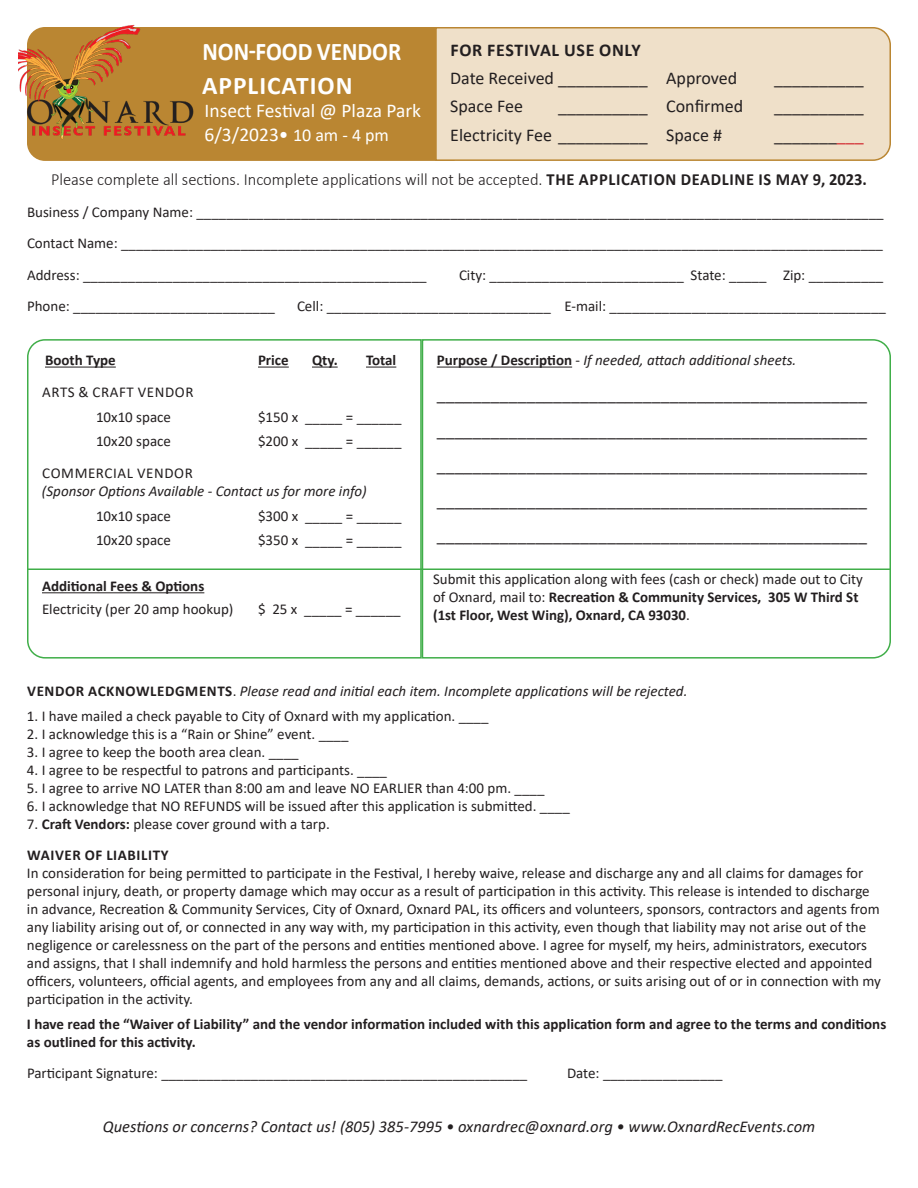
<style>
.page{position:relative;width:918px;height:1188px;background:#fff}
.page>*{position:absolute;margin:0;border:0;box-sizing:border-box;transform-origin:0 0}
.t1{font:700 25.5px "Calibri";color:#fff;scale:.92 1}
.t2{font:700 25.5px "Calibri";letter-spacing:.04em;color:#fff}
.t3{font:19.5px "Calibri";color:#fff}
.t4{font:18px "Calibri";color:#231f20}
.t5{font:700 18px "Calibri";letter-spacing:.04em;color:#231f20}
.t6{font:300 16.95px "Calibri";color:#231f20}
.t7{font:italic 16.5px "Calibri";color:#231f20}
.t8{font:15px/18px "Calibri";color:#231f20}
.t9{font:700 15px/18px "Calibri";color:#231f20}
.t10{font:italic 15px "Calibri";color:#231f20}
.t11{font:15px "Calibri";letter-spacing:.04em;color:#231f20}
.t12{font:700 15px "Calibri";letter-spacing:.04em;color:#231f20}
.s1{font-size:18px}
.s2{color:#d1232a}
.s3{font-weight:700}
.s4{font-weight:700;font-style:normal}
.s5{font-style:normal}
</style>
<div class="page">
<svg style="left:27px;top:339px;width:394px;height:320px"></svg>
<div style="left:34px;top:27px;width:400px;height:134px;background:#ba8632"></div>
<div style="left:434px;top:27px;width:457px;height:134px;background:#efe0c9"></div>
<svg style="left:421px;top:339px;width:470px;height:320px"></svg>
<hr style="left:27px;top:568px;width:864px;height:2px;background:#40ae49">
<img style="left:18px;top:24px;width:183px;height:133px">
<p class="t1" style="left:203px;top:33px;width:218px">NON-FOOD VENDOR</p>
<p class="t2" style="left:202px;top:67px;width:152px">APPLICATION</p>
<p class="t3" style="left:205px;top:97px;width:218px">Insect Festival @ Plaza Park</p>
<p class="t3" style="left:205px;top:121px;width:186px">6/3/2023• <span class="s1">10 am - 4 pm</span></p>
<p class="t5" style="left:451px;top:37px;width:192px">FOR FESTIVAL USE ONLY</p>
<p class="t4" style="left:450px;top:65px;width:289px">Date Received __________ Approved</p>
<p class="t4" style="left:774px;top:65px;width:91px">__________</p>
<p class="t4" style="left:450px;top:94px;width:74px">Space Fee</p>
<p class="t4" style="left:558px;top:94px;width:187px">__________ Confirmed</p>
<p class="t4" style="left:774px;top:94px;width:91px">__________</p>
<p class="t4" style="left:450px;top:122px;width:273px">Electricity Fee __________ Space #</p>
<p class="t4" style="left:774px;top:122px;width:91px">_______<span class="s2">___</span></p>
<p class="t6" style="left:51px;top:169px;width:817px">Please complete all sections. Incomplete applications will not be accepted. <span class="s3">THE APPLICATION DEADLINE IS MAY 9, 2023.</span></p>
<p class="t8" style="left:27px;top:202px;width:858px">Business / Company Name: ____________________________________________________________________________________________</p>
<p class="t8" style="left:27px;top:234px;width:858px">Contact Name: ______________________________________________________________________________________________________</p>
<p class="t8" style="left:27px;top:265px;width:401px">Address: ______________________________________________</p>
<p class="t8" style="left:459px;top:265px;width:426px">City: __________________________ State: _____ Zip: __________</p>
<p class="t8" style="left:27px;top:297px;width:249px">Phone: ___________________________</p>
<p class="t8" style="left:297px;top:297px;width:590px">Cell: ______________________________ E-mail: _____________________________________</p>
<p class="t9" style="left:45px;top:351px;width:72px">Booth Type</p>
<p class="t9" style="left:258px;top:351px;width:32px">Price</p>
<p class="t9" style="left:312px;top:351px;width:27px">Qty.</p>
<p class="t9" style="left:366px;top:351px;width:32px">Total</p>
<p class="t11" style="left:42px;top:381px;width:153px">ARTS &amp; CRAFT VENDOR</p>
<p class="t8" style="left:96px;top:407px;width:77px">10x10 space</p>
<p class="t8" style="left:258px;top:407px;width:145px">$150 x _____ = ______</p>
<p class="t8" style="left:96px;top:432px;width:77px">10x20 space</p>
<p class="t8" style="left:258px;top:432px;width:145px">$200 x _____ = ______</p>
<p class="t11" style="left:42px;top:462px;width:152px">COMMERCIAL VENDOR</p>
<p class="t10" style="left:42px;top:480px;width:326px">(Sponsor Options Available - Contact us for more info)</p>
<p class="t8" style="left:96px;top:506px;width:77px">10x10 space</p>
<p class="t8" style="left:258px;top:506px;width:145px">$300 x _____ = ______</p>
<p class="t8" style="left:96px;top:531px;width:77px">10x20 space</p>
<p class="t8" style="left:258px;top:531px;width:145px">$350 x _____ = ______</p>
<p class="t9" style="left:42px;top:577px;width:164px">Additional Fees &amp; Options</p>
<p class="t8" style="left:42px;top:599px;width:193px">Electricity (per 20 amp hookup)</p>
<p class="t8" style="left:258px;top:599px;width:144px">$ 25 x _____ = ______</p>
<p class="t10" style="left:437px;top:350px;width:361px"><span class="s4">Purpose / Description</span> <span class="s5">-</span> If needed, attach additional sheets.</p>
<p class="t4" style="left:437px;top:382px;width:432px">________________________________________________</p>
<p class="t4" style="left:437px;top:417px;width:432px">________________________________________________</p>
<p class="t4" style="left:437px;top:452px;width:432px">________________________________________________</p>
<p class="t4" style="left:437px;top:487px;width:432px">________________________________________________</p>
<p class="t4" style="left:437px;top:522px;width:432px">________________________________________________</p>
<p class="t8" style="left:433px;top:569px;width:431px">Submit this application along with fees (cash or check) made out to City of Oxnard, mail to: <span class="s3">Recreation &amp; Community Services, 305 W Third St (1st Floor, West Wing), Oxnard, CA 93030</span>.</p>
<p class="t10" style="left:27px;top:681px;width:662px"><span class="s4">VENDOR ACKNOWLEDGMENTS</span><span class="s5">.</span> Please read and initial each item. Incomplete applications will be rejected.</p>
<p class="t8" style="left:27px;top:706px;width:463px">1. I have mailed a check payable to City of Oxnard with my application. ____</p>
<p class="t8" style="left:27px;top:724px;width:323px">2. I acknowledge this is a “Rain or Shine” event. ____</p>
<p class="t8" style="left:27px;top:742px;width:273px">3. I agree to keep the booth area clean. ____</p>
<p class="t8" style="left:27px;top:760px;width:362px">4. I agree to be respectful to patrons and participants. ____</p>
<p class="t8" style="left:27px;top:778px;width:519px">5. I agree to arrive NO LATER than 8:00 am and leave NO EARLIER than 4:00 pm. ____</p>
<p class="t8" style="left:27px;top:796px;width:544px">6. I acknowledge that NO REFUNDS will be issued after this application is submitted. ____</p>
<p class="t8" style="left:27px;top:814px;width:304px">7. <span class="s3">Craft Vendors:</span> please cover ground with a tarp.</p>
<p class="t12" style="left:27px;top:845px;width:143px">WAIVER OF LIABILITY</p>
<p class="t8" style="left:27px;top:864px;width:856px">In consideration for being permitted to participate in the Festival, I hereby waive, release and discharge any and all claims for damages for personal injury, death, or property damage which may occur as a result of participation in this activity. This release is intended to discharge in advance, Recreation &amp; Community Services, City of Oxnard, Oxnard PAL, its officers and volunteers, sponsors, contractors and agents from any liability arising out of, or connected in any way with, my participation in this activity, even though that liability may not arise out of the negligence or carelessness on the part of the persons and entities mentioned above. I agree for myself, my heirs, administrators, executors and assigns, that I shall indemnify and hold harmless the persons and entities mentioned above and their respective elected and appointed officers, volunteers, official agents, and employees from any and all claims, demands, actions, or suits arising out of or in connection with my participation in the activity.</p>
<p class="t9" style="left:27px;top:1015px;width:861px">I have read the “Waiver of Liability” and the vendor information included with this application form and agree to the terms and conditions as outlined for this activity.</p>
<p class="t8" style="left:27px;top:1064px;width:502px">Participant Signature: _________________________________________________</p>
<p class="t8" style="left:567px;top:1064px;width:157px">Date: ________________</p>
<p class="t7" style="left:103px;top:1115px;width:714px">Questions or concerns? Contact us! (805) 385-7995 • oxnardrec@oxnard.org • www.OxnardRecEvents.com</p>
</div>
